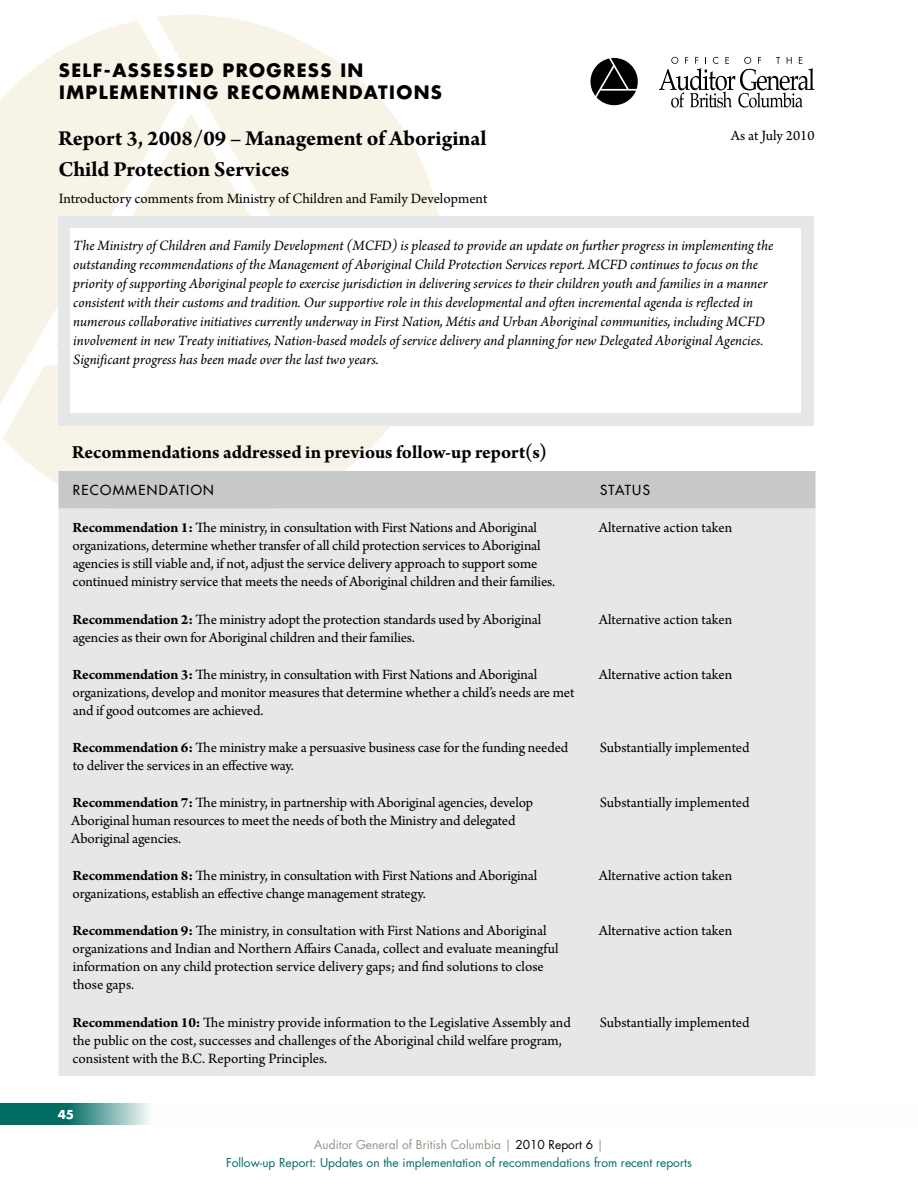
<style>
.page{position:relative;width:918px;height:1188px;background:#fff}
.page>*{position:absolute;margin:0;border:0;box-sizing:border-box;transform-origin:0 0}
.t1{font:700 22.5px/30.6px "Arno Pro";color:#000}
.t2{font:700 19.5px "Arno Pro";letter-spacing:-.005em;color:#000}
.t3{font:700 18px/21.6px "Futura";letter-spacing:.075em;color:#000}
.t4{font:15px/18px "Arno Pro";letter-spacing:-.01em;color:#000}
.t5{font:italic 15px/18.9px "Arno Pro";color:#000}
.t6{font:13.5px "Futura";letter-spacing:.1em;color:#000}
.t7{font:12px/18px "Futura";color:#006c64;text-align:center}
.t8{font:700 12px "Futura";color:#fff}
.s1{font-weight:700}
.s2{color:#939285}
.s3{color:#000}
</style>
<div class="page">
<svg style="left:157px;top:15px;width:282px;height:201px;fill:#f7f4e7"></svg>
<svg style="left:0;top:21px;width:180px;height:383px;fill:#f7f4e7"></svg>
<svg style="left:56px;top:114px;width:271px;height:233px;fill:#f7f4e7"></svg>
<svg style="left:3px;top:365px;width:388px;height:171px;fill:#f7f4e7"></svg>
<div style="left:59px;top:216px;width:755px;height:210px;background:#e6e7e8"></div>
<div style="left:59px;top:471px;width:756px;height:38px;background:#c7c8ca"></div>
<div style="left:59px;top:509px;width:756px;height:567px;background:#e6e7e8"></div>
<svg style="left:659px;top:57px;width:155px;height:51px"></svg>
<svg style="left:591px;top:58px;width:47px;height:47px"></svg>
<div style="left:70px;top:228px;width:731px;height:185px;background:#fff"></div>
<svg style="left:0;top:1104px;width:149px;height:21px;background:#43928c"></svg>
<p class="t3" style="left:59px;top:60px;width:385px">SELF-ASSESSED PROGRESS IN<br>IMPLEMENTING RECOMMENDATIONS</p>
<h1 class="t1" style="left:58px;top:124px;width:430px">Report 3, 2008/09 – Management of Aboriginal<br>Child Protection Services</h1>
<p class="t4" style="left:59px;top:190px;width:430px">Introductory comments from Ministry of Children and Family Development</p>
<p class="t4" style="left:731px;top:128px;width:85px">As at July 2010</p>
<p class="t5" style="left:73px;top:237px;width:702px">The Ministry of Children and Family Development (MCFD) is pleased to provide an update on further progress in implementing the outstanding recommendations of the Management of Aboriginal Child Protection Services report. MCFD continues to focus on the priority of supporting Aboriginal people to exercise jurisdiction in delivering services to their children youth and families in a manner consistent with their customs and tradition. Our supportive role in this developmental and often incremental agenda is reflected in numerous collaborative initiatives currently underway in First Nation, Métis and Urban Aboriginal communities, including MCFD involvement in new Treaty initiatives, Nation-based models of service delivery and planning for new Delegated Aboriginal Agencies.<br>Significant progress has been made over the last two years.</p>
<h2 class="t2" style="left:72px;top:440px;width:476px">Recommendations addressed in previous follow-up report(s)</h2>
<p class="t6" style="left:73px;top:482px;width:143px">RECOMMENDATION</p>
<p class="t6" style="left:600px;top:482px;width:51px">STATUS</p>
<p class="t4" style="left:73px;top:520px;width:484px"><span class="s1">Recommendation 1:</span> The ministry, in consultation with First Nations and Aboriginal organizations, determine whether transfer of all child protection services to Aboriginal agencies is still viable and, if not, adjust the service delivery approach to support some continued ministry service that meets the needs of Aboriginal children and their families.</p>
<p class="t4" style="left:599px;top:520px;width:135px">Alternative action taken</p>
<p class="t4" style="left:73px;top:611px;width:470px"><span class="s1">Recommendation 2:</span> The ministry adopt the protection standards used by Aboriginal agencies as their own for Aboriginal children and their families.</p>
<p class="t4" style="left:599px;top:611px;width:135px">Alternative action taken</p>
<p class="t4" style="left:73px;top:666px;width:503px"><span class="s1">Recommendation 3:</span> The ministry, in consultation with First Nations and Aboriginal organizations, develop and monitor measures that determine whether a child’s needs are met and if good outcomes are achieved.</p>
<p class="t4" style="left:599px;top:666px;width:135px">Alternative action taken</p>
<p class="t4" style="left:73px;top:739px;width:497px"><span class="s1">Recommendation 6:</span> The ministry make a persuasive business case for the funding needed to deliver the services in an effective way.</p>
<p class="t4" style="left:600px;top:739px;width:151px">Substantially implemented</p>
<p class="t4" style="left:71px;top:794px;width:463px"><span class="s1">Recommendation 7:</span> The ministry, in partnership with Aboriginal agencies, develop<br>Aboriginal human resources to meet the needs of both the Ministry and delegated<br>Aboriginal agencies.</p>
<p class="t4" style="left:600px;top:794px;width:151px">Substantially implemented</p>
<p class="t4" style="left:73px;top:867px;width:466px"><span class="s1">Recommendation 8:</span> The ministry, in consultation with First Nations and Aboriginal organizations, establish an effective change management strategy.</p>
<p class="t4" style="left:599px;top:867px;width:135px">Alternative action taken</p>
<p class="t4" style="left:73px;top:923px;width:488px"><span class="s1">Recommendation 9:</span> The ministry, in consultation with First Nations and Aboriginal organizations and Indian and Northern Affairs Canada, collect and evaluate meaningful information on any child protection service delivery gaps; and find solutions to close those gaps.</p>
<p class="t4" style="left:599px;top:923px;width:135px">Alternative action taken</p>
<p class="t4" style="left:73px;top:1014px;width:500px"><span class="s1">Recommendation 10:</span> The ministry provide information to the Legislative Assembly and the public on the cost, successes and challenges of the Aboriginal child welfare program, consistent with the B.C. Reporting Principles.</p>
<p class="t4" style="left:600px;top:1014px;width:151px">Substantially implemented</p>
<p class="t8" style="left:58px;top:1107px;width:18px">45</p>
<p class="t7" style="left:226px;top:1136px;width:467px"><span class="s2">Auditor General of British Columbia |</span> <span class="s3">2010 Report 6</span> <span class="s2">|<br></span>Follow-up Report: Updates on the implementation of recommendations from recent reports</p>
</div>
